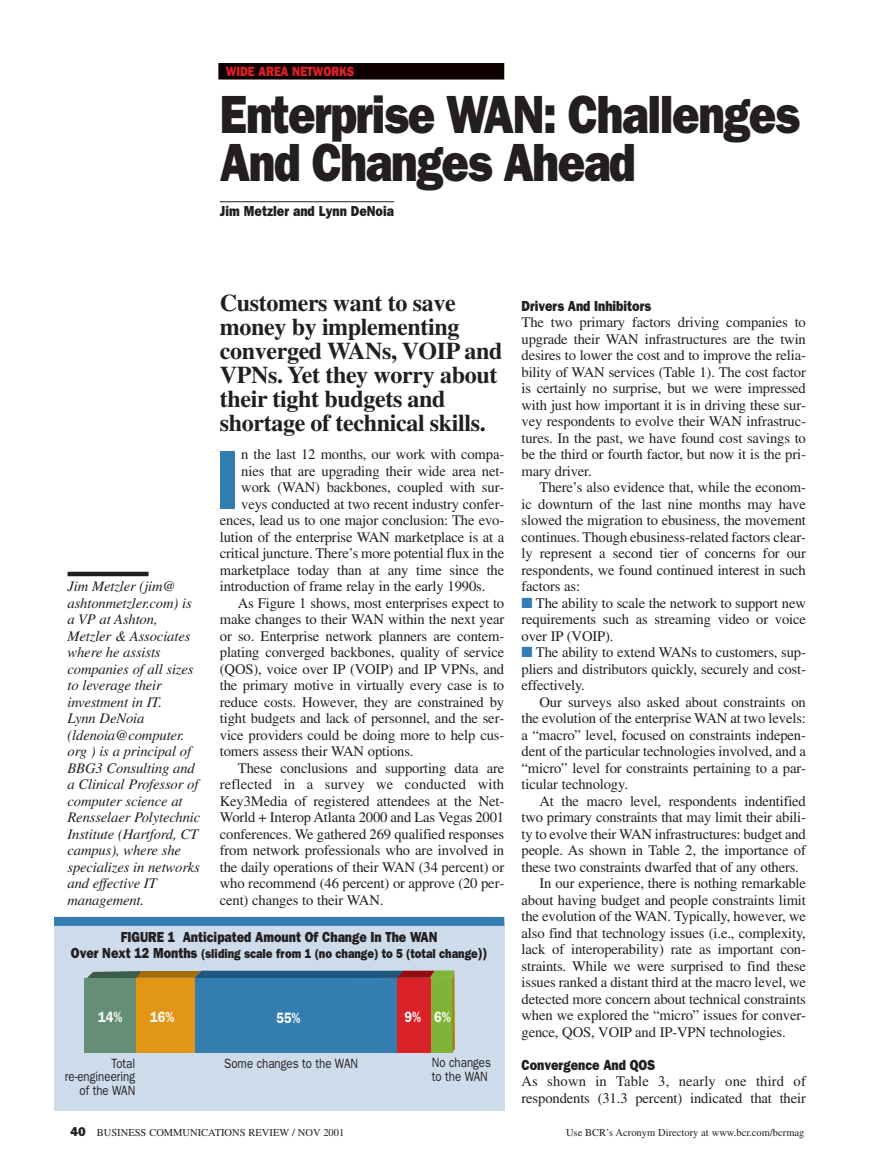
<style>
.page{position:relative;width:878px;height:1175px;background:#fff}
.page>*{position:absolute;margin:0;border:0;box-sizing:border-box;transform-origin:0 0}
.t1{font:800 84px "Franklin Gothic";color:#337db1;scale:.8 1}
.t2{font:800 54px/48px "Franklin Gothic";letter-spacing:-.03em;color:#231f20;scale:.85 1}
.t3{font:700 24px/24px "Times";letter-spacing:-.015em;color:#231f20}
.t4{font:600 15px "Franklin Gothic";color:#fff;scale:.85 1}
.t5{font:14.7px/16.5px "Times";letter-spacing:-.01em;color:#231f20;text-align:justify}
.t6{font:italic 14.7px/16.5px "Times";letter-spacing:-.01em;color:#231f20}
.t7{font:800 14.7px "Franklin Gothic";color:#231f20;scale:.85 1}
.t8{font:14.7px "Times";letter-spacing:.01em;color:#231f20}
.t9{font:13.5px/13.5px "Franklin Gothic";color:#231f20;text-align:right;scale:.85 1}
.t10{font:800 13.5px "Franklin Gothic";color:#da2128;scale:.85 1}
.t11{font:800 13.2px "Franklin Gothic";color:#231f20;scale:.85 1}
.t12{font:10.5px "Times";color:#231f20}
.s1{font-size:14.7px}
.s2{font-family:"Franklin Gothic";font-weight:800;font-size:12.75px}
.s3{color:#337db1}
</style>
<div class="page">
<div style="left:54px;top:921px;width:450px;height:189px;background:#cedbeb"></div>
<hr style="left:68px;top:572px;width:80px;height:4px;background:#231f20">
<hr style="left:220px;top:201px;width:174px;height:1px;background:#231f20">
<div style="left:218px;top:63px;width:286px;height:17px;background:#100101"></div>
<svg style="left:84px;top:970px;width:371px;height:82px;background:#677c7b"></svg>
<div style="left:54px;top:916px;width:450px;height:10px;background:#337db1"></div>
<p class="t10" style="left:226px;top:67px;width:153px">WIDE AREA NETWORKS</p>
<h2 class="t2" style="left:220px;top:95px;width:683px">Enterprise WAN: Challenges<br>And Changes Ahead</h2>
<p class="t7" style="left:220px;top:205px;width:206px">Jim Metzler and Lynn DeNoia</p>
<p class="t6" style="left:68px;top:579px;width:134px">Jim Metzler (jim@ ashtonmetzler.com) is a VP at Ashton,<br>Metzler &amp; Associates where he assists companies of all sizes to leverage their investment in IT.<br>Lynn DeNoia (ldenoia@computer. org ) is a principal of<br>BBG3 Consulting and a Clinical Professor of computer science at<br>Rensselaer Polytechnic<br>Institute (Hartford, CT campus), where she specializes in networks and effective IT management.</p>
<h3 class="t3" style="left:220px;top:292px;width:284px">Customers want to save money by implementing converged WANs, VOIP and<br>VPNs. Yet they worry about their tight budgets and shortage of technical skills.</h3>
<h1 class="t1" style="left:216px;top:451px;width:28px">I</h1>
<p class="t5" style="left:241px;top:447px;width:264px">n the last 12 months, our work with compa-</p>
<p class="t5" style="left:241px;top:464px;width:264px">nies that are upgrading their wide area net-</p>
<p class="t5" style="left:241px;top:480px;width:264px">work (WAN) backbones, coupled with sur-</p>
<p class="t5" style="left:241px;top:497px;width:264px">veys conducted at two recent industry confer-</p>
<p class="t5" style="left:220px;top:513px;width:286px">ences, lead us to one major conclusion: The evo-</p>
<p class="t5" style="left:220px;top:530px;width:286px">lution of the enterprise WAN marketplace is at a</p>
<p class="t5" style="left:220px;top:546px;width:286px">critical juncture. There’s more potential flux in the</p>
<p class="t5" style="left:220px;top:563px;width:286px">marketplace today than at any time since the</p>
<p class="t5" style="left:220px;top:579px;width:267px">introduction of frame relay in the early 1990s.</p>
<p class="t5" style="left:238px;top:596px;width:268px">As Figure 1 shows, most enterprises expect to</p>
<p class="t5" style="left:220px;top:612px;width:286px">make changes to their WAN within the next year</p>
<p class="t5" style="left:220px;top:629px;width:286px">or so. Enterprise network planners are contem-</p>
<p class="t5" style="left:220px;top:645px;width:286px">plating converged backbones, quality of service</p>
<p class="t5" style="left:220px;top:662px;width:286px">(QOS), voice over IP (VOIP) and IP VPNs, and</p>
<p class="t5" style="left:220px;top:678px;width:286px">the primary motive in virtually every case is to</p>
<p class="t5" style="left:220px;top:695px;width:286px">reduce costs. However, they are constrained by</p>
<p class="t5" style="left:220px;top:711px;width:286px">tight budgets and lack of personnel, and the ser-</p>
<p class="t5" style="left:220px;top:728px;width:286px">vice providers could be doing more to help cus-</p>
<p class="t5" style="left:220px;top:744px;width:195px">tomers assess their WAN options.</p>
<p class="t5" style="left:238px;top:761px;width:268px">These conclusions and supporting data are</p>
<p class="t8" style="left:220px;top:779px;width:286px">reflected in a survey we conducted with</p>
<p class="t5" style="left:220px;top:794px;width:286px">Key3Media of registered attendees at the Net-</p>
<p class="t5" style="left:220px;top:810px;width:286px">World + Interop Atlanta 2000 and Las Vegas 2001</p>
<p class="t5" style="left:220px;top:827px;width:286px">conferences. We gathered 269 qualified responses</p>
<p class="t5" style="left:220px;top:843px;width:286px">from network professionals who are involved in</p>
<p class="t5" style="left:220px;top:860px;width:286px">the daily operations of their WAN (34 percent) or</p>
<p class="t5" style="left:220px;top:876px;width:286px">who recommend (46 percent) or approve (20 per-</p>
<p class="t5" style="left:220px;top:893px;width:165px">cent) changes to their WAN.</p>
<p class="t7" style="left:121px;top:931px;width:374px">FIGURE 1 Anticipated Amount Of Change In The WAN</p>
<p class="t11" style="left:71px;top:949px;width:491px"><span class="s1">Over Next 12 Months</span> (sliding scale from 1 (no change) to 5 (total change<span class="s1">))</span></p>
<p class="t4" style="left:98px;top:1012px;width:30px">14%</p>
<p class="t4" style="left:150px;top:1011px;width:30px">16%</p>
<p class="t4" style="left:276px;top:1012px;width:30px">55%</p>
<p class="t4" style="left:404px;top:1012px;width:56px">9% 6%</p>
<p class="t9" style="left:65px;top:1057px;width:84px">Total re-engineering of the WAN</p>
<p class="t9" style="left:224px;top:1057px;width:159px">Some changes to the WAN</p>
<p class="t9" style="left:432px;top:1057px;width:71px;text-align:left">No changes to the WAN</p>
<p class="t12" style="left:70px;top:1128px;width:275px"><span class="s2">40</span> BUSINESS COMMUNICATIONS REVIEW / NOV 2001</p>
<p class="t7" style="left:521px;top:300px;width:154px">Drivers And Inhibitors</p>
<p class="t5" style="left:521px;top:315px;width:286px">The two primary factors driving companies to upgrade their WAN infrastructures are the twin desires to lower the cost and to improve the relia&shy;bility of WAN services (Table 1). The cost factor is certainly no surprise, but we were impressed with just how important it is in driving these sur&shy;vey respondents to evolve their WAN infrastruc&shy;tures. In the past, we have found cost savings to be the third or fourth factor, but now it is the pri&shy;mary driver.</p>
<p class="t5" style="left:521px;top:480px;width:286px;text-indent:18px">There’s also evidence that, while the econom&shy;ic downturn of the last nine months may have slowed the migration to ebusiness, the movement continues. Though ebusiness-related factors clear&shy;ly represent a second tier of concerns for our respondents, we found continued interest in such factors as:</p>
<p class="t5" style="left:521px;top:596px;width:286px"><span class="s3">■</span> The ability to scale the network to support new requirements such as streaming video or voice over IP (VOIP).</p>
<p class="t5" style="left:521px;top:645px;width:286px"><span class="s3">■</span> The ability to extend WANs to customers, sup&shy;pliers and distributors quickly, securely and cost&shy;effectively.</p>
<p class="t5" style="left:521px;top:695px;width:286px;text-indent:18px">Our surveys also asked about constraints on the evolution of the enterprise WAN at two levels: a “macro” level, focused on constraints indepen&shy;dent of the particular technologies involved, and a “micro” level for constraints pertaining to a par&shy;ticular technology.</p>
<p class="t5" style="left:539px;top:794px;width:268px">At the macro level, respondents indentified</p>
<p class="t5" style="left:521px;top:810px;width:286px">two primary constraints that may limit their abili-</p>
<p class="t5" style="left:521px;top:827px;width:286px">ty to evolve their WAN infrastructures: budget and</p>
<p class="t5" style="left:521px;top:843px;width:286px">people. As shown in Table 2, the importance of</p>
<p class="t5" style="left:521px;top:860px;width:279px">these two constraints dwarfed that of any others.</p>
<p class="t5" style="left:539px;top:876px;width:268px">In our experience, there is nothing remarkable</p>
<p class="t5" style="left:521px;top:893px;width:286px">about having budget and people constraints limit</p>
<p class="t5" style="left:521px;top:909px;width:286px">the evolution of the WAN. Typically, however, we</p>
<p class="t5" style="left:521px;top:926px;width:286px">also find that technology issues (i.e., complexity,</p>
<p class="t5" style="left:521px;top:942px;width:286px">lack of interoperability) rate as important con-</p>
<p class="t5" style="left:521px;top:959px;width:286px">straints. While we were surprised to find these</p>
<p class="t5" style="left:521px;top:975px;width:286px">issues ranked a distant third at the macro level, we</p>
<p class="t5" style="left:521px;top:992px;width:286px">detected more concern about technical constraints</p>
<p class="t5" style="left:521px;top:1008px;width:286px">when we explored the “micro” issues for conver-</p>
<p class="t5" style="left:521px;top:1025px;width:266px">gence, QOS, VOIP and IP-VPN technologies.</p>
<p class="t7" style="left:521px;top:1059px;width:159px">Convergence And QOS</p>
<p class="t5" style="left:521px;top:1074px;width:286px">As shown in Table 3, nearly one third of respondents (31.3 percent) indicated that their</p>
<p class="t12" style="left:566px;top:1128px;width:240px">Use BCR’s Acronym Directory at www.bcr.com/bcrmag</p>
</div>
